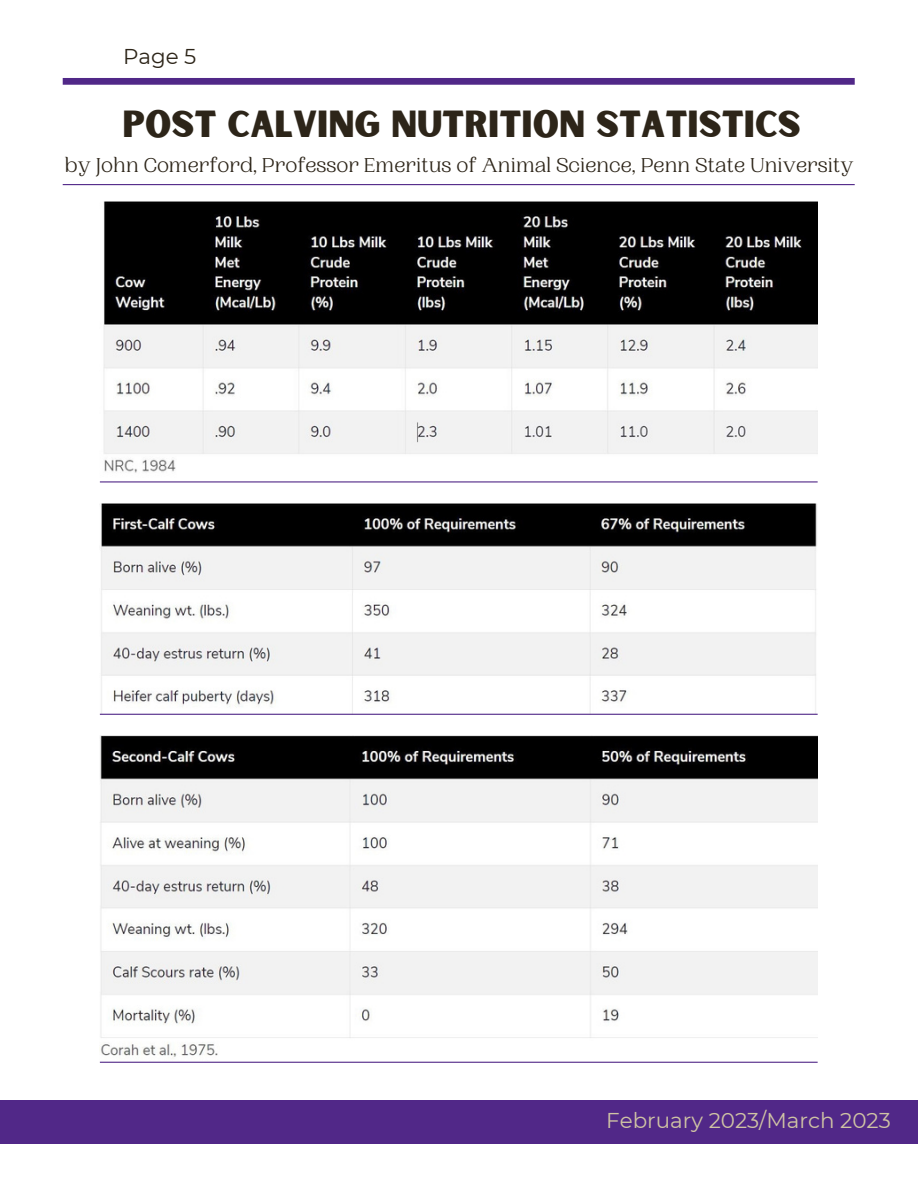
<style>
.page{position:relative;width:918px;height:1188px;background:#fff}
.page>*{position:absolute;margin:0;border:0;box-sizing:border-box;transform-origin:0 0}
.t1{font:36.15px "Sunborn Sans One";color:#2d2519}
.t2{font:21.45px "Montserrat";color:#cfc3a4}
.t3{font:21.45px "Montserrat";color:#2d2519}
.t4{font:21.15px "PP Woodland";color:#2d2519}
</style>
<div class="page">
<div style="left:63px;top:78px;width:792px;height:7px;background:#512888"></div>
<hr style="left:63px;top:184px;width:792px;height:1px;background:#512888">
<div style="left:0;top:1100px;width:918px;height:43px;background:#512888"></div>
<img style="left:103px;top:202px;width:715px;height:271px">
<img style="left:100px;top:503px;width:718px;height:211px">
<img style="left:100px;top:736px;width:718px;height:326px">
<hr style="left:100px;top:481px;width:718px;height:1px;background:#512888">
<hr style="left:100px;top:1062px;width:718px;height:1px;background:#512888">
<hr style="left:100px;top:714px;width:718px;height:1px;background:#512888">
<p class="t3" style="left:123px;top:44px;width:75px">Page 5</p>
<h1 class="t1" style="left:122px;top:101px;width:680px">POST CALVING NUTRITION STATISTICS</h1>
<p class="t4" style="left:65px;top:153px;width:790px">by John Comerford, Professor Emeritus of Animal Science, Penn State University</p>
<p class="t2" style="left:606px;top:1108px;width:286px">February 2023/March 2023</p>
</div>
